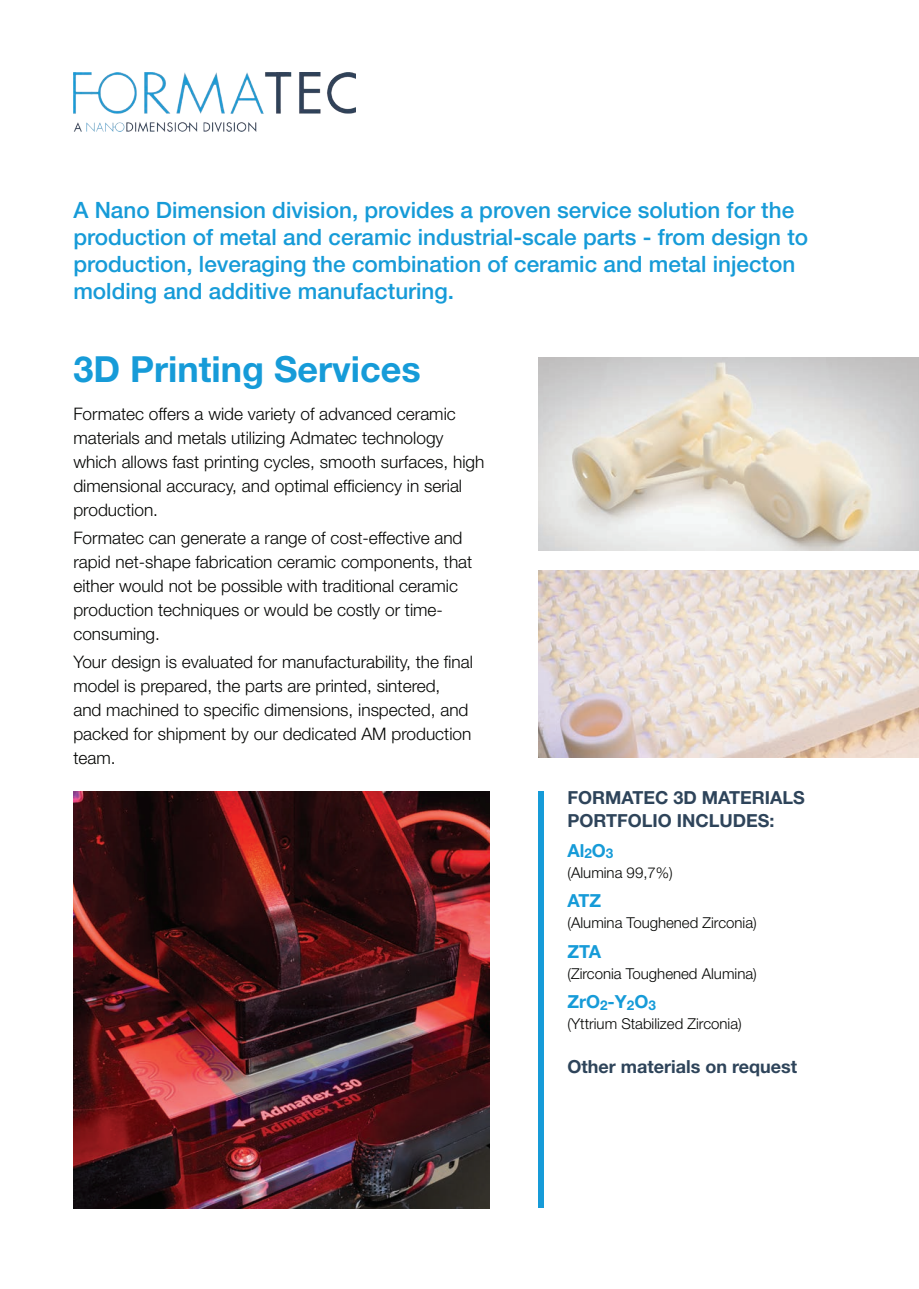
<style>
.page{position:relative;width:919px;height:1289px;background:#fff}
.page>*{position:absolute;margin:0;border:0;box-sizing:border-box;transform-origin:0 0}
.t1{font:700 36px "Helvetica Neue LT Std";color:#169bd8}
.t2{font:500 22.5px/27px "Helvetica Neue LT Std";color:#169bd8}
.t3{font:700 18px/22.5px "Helvetica Neue LT Std";color:#2e445a}
.t4{font:700 18px "Helvetica Neue LT Std";color:#169bd8}
.t5{font:300 17.25px/24px "Helvetica Neue LT Std";color:#040503}
.t6{font:300 15px "Helvetica Neue LT Std";color:#040503}
</style>
<div class="page">
<img style="left:73px;top:791px;width:416px;height:416px">
<img style="left:538px;top:570px;width:380px;height:187px">
<img style="left:73px;top:72px;width:282px;height:59px">
<div style="left:538px;top:791px;width:5px;height:416px;background:#169bd8"></div>
<img style="left:538px;top:357px;width:380px;height:193px">
<p class="t2" style="left:73px;top:196px;width:736px">A Nano Dimension division, provides a proven service solution for the production of metal and ceramic industrial-scale parts - from design to production, leveraging the combination of ceramic and metal injecton molding and additive manufacturing.</p>
<h1 class="t1" style="left:73px;top:347px;width:349px">3D Printing Services</h1>
<p class="t5" style="left:73px;top:401px;width:412px">Formatec offers a wide variety of advanced ceramic materials and metals utilizing Admatec technology which allows fast printing cycles, smooth surfaces, high dimensional accuracy, and optimal efficiency in serial production.</p>
<p class="t5" style="left:73px;top:525px;width:400px">Formatec can generate a range of cost-effective and rapid net-shape fabrication ceramic components, that either would not be possible with traditional ceramic production techniques or would be costly or time&shy;consuming.</p>
<p class="t5" style="left:73px;top:649px;width:401px">Your design is evaluated for manufacturability, the final model is prepared, the parts are printed, sintered,<br>and machined to specific dimensions, inspected, and packed for shipment by our dedicated AM production team.</p>
<p class="t3" style="left:567px;top:786px;width:239px">FORMATEC 3D MATERIALS<br>PORTFOLIO INCLUDES:</p>
<p class="t4" style="left:567px;top:839px;width:47px">Al<sub>2</sub>O<sub>3</sub></p>
<p class="t6" style="left:567px;top:863px;width:107px">(Alumina 99,7%)</p>
<p class="t4" style="left:567px;top:889px;width:35px">ATZ</p>
<p class="t6" style="left:567px;top:913px;width:191px">(Alumina Toughened Zirconia)</p>
<p class="t4" style="left:567px;top:940px;width:35px">ZTA</p>
<p class="t6" style="left:567px;top:964px;width:191px">(Zirconia Toughened Alumina)</p>
<p class="t4" style="left:567px;top:990px;width:90px">ZrO<sub>2</sub>-Y<sub>2</sub>O<sub>3</sub></p>
<p class="t6" style="left:567px;top:1014px;width:176px">(Yttrium Stabilized Zirconia)</p>
<p class="t3" style="left:567px;top:1054px;width:231px">Other materials on request</p>
</div>
